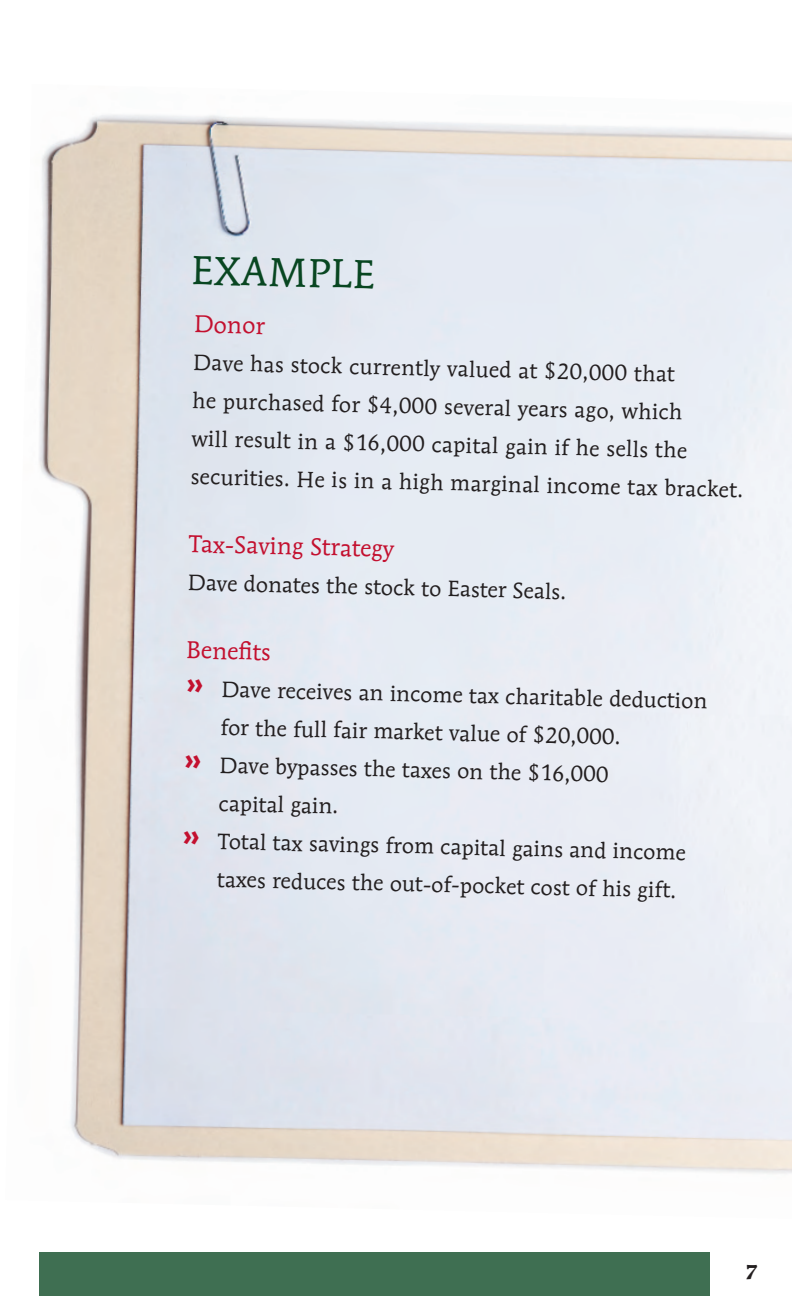
<style>
.page{position:relative;width:792px;height:1296px;background:#fff}
.page>*{position:absolute;margin:0;border:0;box-sizing:border-box;transform-origin:0 0}
.t1{font:40px "Mendoza Roman Std";color:#084621}
.t2{font:24px "Mendoza Roman Std";color:#c3102f}
.t3{font:22px/38px "Mendoza Roman Std";color:#231f20}
.t4{font:700 20px "Mendoza Roman Std";color:#231f20}
</style>
<div class="page">
<img style="left:39px;top:115px;width:753px;height:1059px">
<div style="left:39px;top:1252px;width:671px;height:44px;background:#3f6f52"></div>
<h1 class="t1" style="left:192px;top:246px;width:185px;rotate:1deg">EXAMPLE</h1>
<p class="t2" style="left:194px;top:309px;width:72px;rotate:1deg">Donor</p>
<p class="t3" style="left:193px;top:345px;width:555px;rotate:1deg">Dave has stock currently valued at $20,000 that<br>he purchased for $4,000 several years ago, which<br>will result in a $16,000 capital gain if he sells the securities. He is in a high marginal income tax bracket.</p>
<p class="t2" style="left:189px;top:530px;width:207px;rotate:1deg">Tax-Saving Strategy</p>
<p class="t3" style="left:188px;top:564px;width:380px;rotate:1deg">Dave donates the stock to Easter Seals.</p>
<p class="t2" style="left:187px;top:635px;width:86px;rotate:1deg">Benefi ts</p>
<p class="t3" style="left:186px;top:671px;width:523px;rotate:1deg"><sup>»</sup> Dave receives an income tax charitable deduction</p>
<p class="t3" style="left:221px;top:709px;width:402px;rotate:1deg">for the full fair market value of $20,000.</p>
<p class="t3" style="left:184px;top:747px;width:426px;rotate:1deg"><sup>»</sup> Dave bypasses the taxes on the $16,000</p>
<p class="t3" style="left:219px;top:784px;width:121px;rotate:1deg">capital gain.</p>
<p class="t3" style="left:218px;top:823px;width:470px;text-indent:-36px;rotate:1deg"><sup>»</sup> Total tax savings from capital gains and income taxes reduces the out-of-pocket cost of his gift.</p>
<p class="t4" style="left:745px;top:1260px;width:14px">7</p>
</div>
